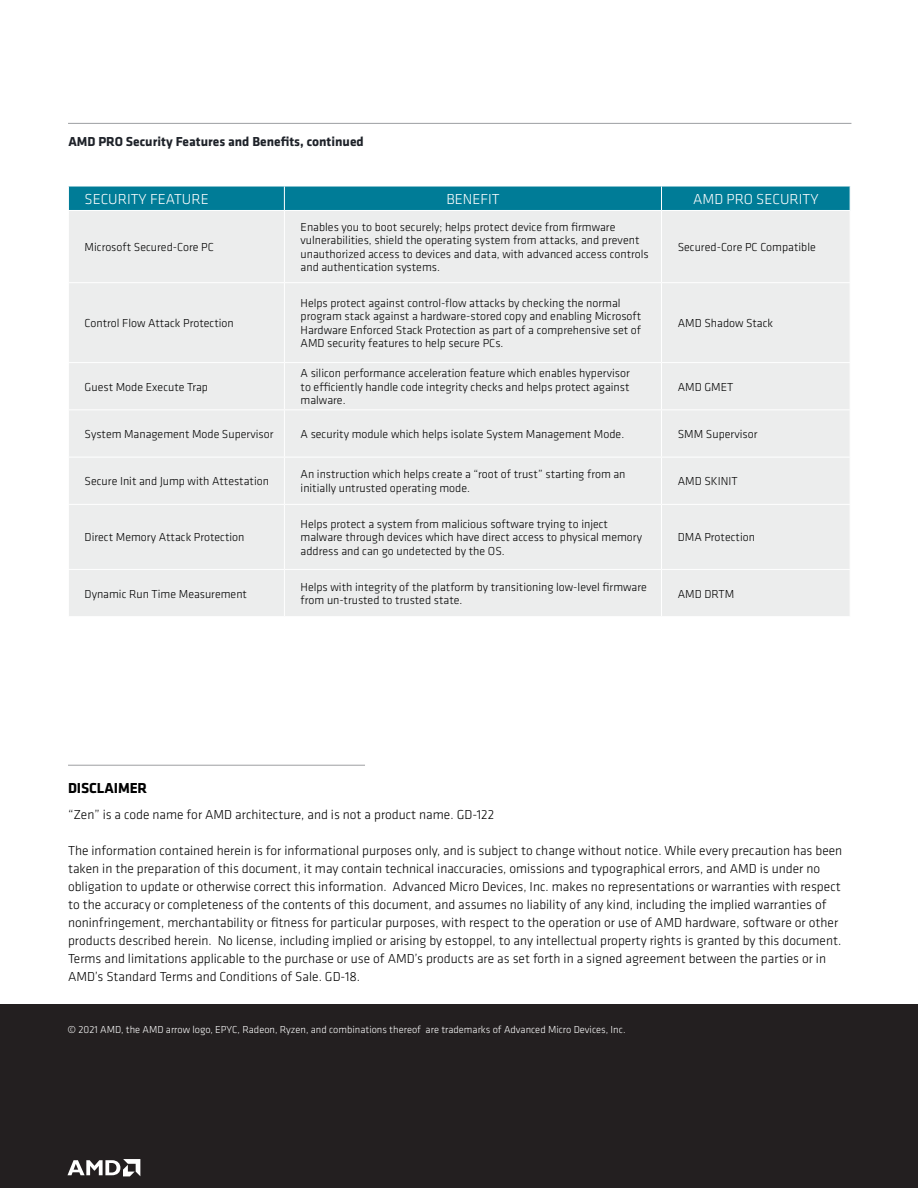
<style>
.page{position:relative;width:918px;height:1188px;background:#fff}
.page>*{position:absolute;margin:0;border:0;box-sizing:border-box;transform-origin:0 0}
.Table_Header_-_Left{font:300 15px "Klavika";color:#fff}
.H4_-_Left_-_Blk{font:700 15px "Klavika";letter-spacing:-.01em;color:#000}
.BC1_-_Blk{font:300 13.5px/18px "Klavika";color:#000}
.H6_-_Left_-_Blk{font:700 13.5px "Klavika";color:#1e2229}
.Table_Header_-_Left-2{font:300 12px/13.5px "Klavika";color:#000}
.BC5_-_Left_-_Wht{font:300 10.5px "Klavika";color:#fff}
</style>
<div class="page">
<div style="left:0;top:1004px;width:918px;height:184px;background:#231f20"></div>
<svg style="left:67px;top:1159px;width:73px;height:17px"></svg>
<hr style="left:68px;top:123px;width:783px;height:1px;background:#9d9fa2">
<div style="left:69px;top:210px;width:781px;height:406px;background:#eceded"></div>
<div style="left:68px;top:186px;width:783px;height:24px;background:#007c97"></div>
<hr style="left:284px;top:211px;width:1px;height:71px;background:#fff">
<hr style="left:661px;top:211px;width:1px;height:71px;background:#fff">
<hr style="left:284px;top:283px;width:1px;height:79px;background:#fff">
<hr style="left:661px;top:283px;width:1px;height:79px;background:#fff">
<hr style="left:284px;top:363px;width:1px;height:46px;background:#fff">
<hr style="left:661px;top:363px;width:1px;height:46px;background:#fff">
<hr style="left:284px;top:410px;width:1px;height:47px;background:#fff">
<hr style="left:661px;top:410px;width:1px;height:47px;background:#fff">
<hr style="left:284px;top:457px;width:1px;height:47px;background:#fff">
<hr style="left:661px;top:457px;width:1px;height:47px;background:#fff">
<hr style="left:284px;top:505px;width:1px;height:64px;background:#fff">
<hr style="left:661px;top:505px;width:1px;height:64px;background:#fff">
<hr style="left:284px;top:570px;width:1px;height:46px;background:#fff">
<hr style="left:661px;top:570px;width:1px;height:46px;background:#fff">
<hr style="left:68px;top:210px;width:216px;height:1px;background:#fff">
<hr style="left:284px;top:210px;width:377px;height:1px;background:#fff">
<hr style="left:662px;top:210px;width:188px;height:1px;background:#fff">
<hr style="left:68px;top:282px;width:216px;height:1px;background:#fff">
<hr style="left:284px;top:282px;width:377px;height:1px;background:#fff">
<hr style="left:662px;top:282px;width:188px;height:1px;background:#fff">
<hr style="left:68px;top:362px;width:216px;height:1px;background:#fff">
<hr style="left:284px;top:362px;width:377px;height:1px;background:#fff">
<hr style="left:662px;top:362px;width:188px;height:1px;background:#fff">
<hr style="left:68px;top:409px;width:216px;height:1px;background:#fff">
<hr style="left:284px;top:409px;width:377px;height:1px;background:#fff">
<hr style="left:662px;top:409px;width:188px;height:1px;background:#fff">
<hr style="left:68px;top:569px;width:216px;height:1px;background:#fff">
<hr style="left:284px;top:569px;width:377px;height:1px;background:#fff">
<hr style="left:662px;top:569px;width:188px;height:1px;background:#fff">
<hr style="left:68px;top:457px;width:216px;height:1px;background:#fff">
<hr style="left:284px;top:457px;width:377px;height:1px;background:#fff">
<hr style="left:662px;top:457px;width:188px;height:1px;background:#fff">
<hr style="left:68px;top:504px;width:216px;height:1px;background:#fff">
<hr style="left:284px;top:504px;width:377px;height:1px;background:#fff">
<hr style="left:662px;top:504px;width:188px;height:1px;background:#fff">
<hr style="left:68px;top:765px;width:297px;height:1px;background:#9d9fa2">
<p class="H6_-_Left_-_Blk" style="left:68px;top:132px;width:297px">AMD PRO Security Features and Benefits, continued</p>
<p class="Table_Header_-_Left" style="left:85px;top:190px;width:126px">SECURITY FEATURE</p>
<p class="Table_Header_-_Left" style="left:446px;top:190px;width:55px">BENEFIT</p>
<p class="Table_Header_-_Left" style="left:693px;top:190px;width:127px">AMD PRO SECURITY</p>
<p class="Table_Header_-_Left-2" style="left:85px;top:240px;width:131px">Microsoft Secured-Core PC</p>
<p class="Table_Header_-_Left-2" style="left:301px;top:220px;width:350px">Enables you to boot securely; helps protect device from firmware vulnerabilities, shield the operating system from attacks, and prevent unauthorized access to devices and data, with advanced access controls and authentication systems.</p>
<p class="Table_Header_-_Left-2" style="left:678px;top:240px;width:140px">Secured-Core PC Compatible</p>
<p class="Table_Header_-_Left-2" style="left:85px;top:316px;width:151px">Control Flow Attack Protection</p>
<p class="Table_Header_-_Left-2" style="left:85px;top:380px;width:125px">Guest Mode Execute Trap</p>
<p class="Table_Header_-_Left-2" style="left:301px;top:296px;width:342px">Helps protect against control-flow attacks by checking the normal program stack against a hardware-stored copy and enabling Microsoft Hardware Enforced Stack Protection as part of a comprehensive set of AMD security features to help secure PCs.</p>
<p class="Table_Header_-_Left-2" style="left:301px;top:366px;width:331px;text-align:justify">A silicon performance acceleration feature which enables hypervisor to efficiently handle code integrity checks and helps protect against malware.</p>
<p class="Table_Header_-_Left-2" style="left:678px;top:316px;width:97px">AMD Shadow Stack</p>
<p class="Table_Header_-_Left-2" style="left:678px;top:380px;width:57px">AMD GMET</p>
<p class="Table_Header_-_Left-2" style="left:85px;top:427px;width:190px">System Management Mode Supervisor</p>
<p class="Table_Header_-_Left-2" style="left:301px;top:427px;width:325px">A security module which helps isolate System Management Mode.</p>
<p class="Table_Header_-_Left-2" style="left:678px;top:427px;width:81px">SMM Supervisor</p>
<p class="Table_Header_-_Left-2" style="left:85px;top:474px;width:186px">Secure Init and Jump with Attestation</p>
<p class="Table_Header_-_Left-2" style="left:301px;top:468px;width:326px">An instruction which helps create a “root of trust” starting from an initially untrusted operating mode.</p>
<p class="Table_Header_-_Left-2" style="left:678px;top:474px;width:61px">AMD SKINIT</p>
<p class="Table_Header_-_Left-2" style="left:85px;top:531px;width:161px">Direct Memory Attack Protection</p>
<p class="Table_Header_-_Left-2" style="left:301px;top:517px;width:343px">Helps protect a system from malicious software trying to inject malware through devices which have direct access to physical memory address and can go undetected by the OS.</p>
<p class="Table_Header_-_Left-2" style="left:678px;top:531px;width:79px">DMA Protection</p>
<p class="Table_Header_-_Left-2" style="left:85px;top:587px;width:164px">Dynamic Run Time Measurement</p>
<p class="Table_Header_-_Left-2" style="left:301px;top:580px;width:348px">Helps with integrity of the platform by transitioning low-level firmware from un-trusted to trusted state.</p>
<p class="Table_Header_-_Left-2" style="left:678px;top:587px;width:58px">AMD DRTM</p>
<p class="H4_-_Left_-_Blk" style="left:68px;top:777px;width:81px">DISCLAIMER</p>
<p class="BC1_-_Blk" style="left:68px;top:805px;width:428px">“Zen” is a code name for AMD architecture, and is not a product name. GD-122</p>
<p class="BC1_-_Blk" style="left:68px;top:841px;width:776px">The information contained herein is for informational purposes only, and is subject to change without notice. While every precaution has been taken in the preparation of this document, it may contain technical inaccuracies, omissions and typographical errors, and AMD is under no obligation to update or otherwise correct this information. Advanced Micro Devices, Inc. makes no representations or warranties with respect to the accuracy or completeness of the contents of this document, and assumes no liability of any kind, including the implied warranties of noninfringement, merchantability or fitness for particular purposes, with respect to the operation or use of AMD hardware, software or other products described herein. No license, including implied or arising by estoppel, to any intellectual property rights is granted by this document.<br>Terms and limitations applicable to the purchase or use of AMD’s products are as set forth in a signed agreement between the parties or in AMD’s Standard Terms and Conditions of Sale. GD-18.</p>
<p class="BC5_-_Left_-_Wht" style="left:67px;top:1023px;width:560px">© 2021 AMD, the AMD arrow logo, EPYC, Radeon, Ryzen, and combinations thereof are trademarks of Advanced Micro Devices, Inc.</p>
</div>
